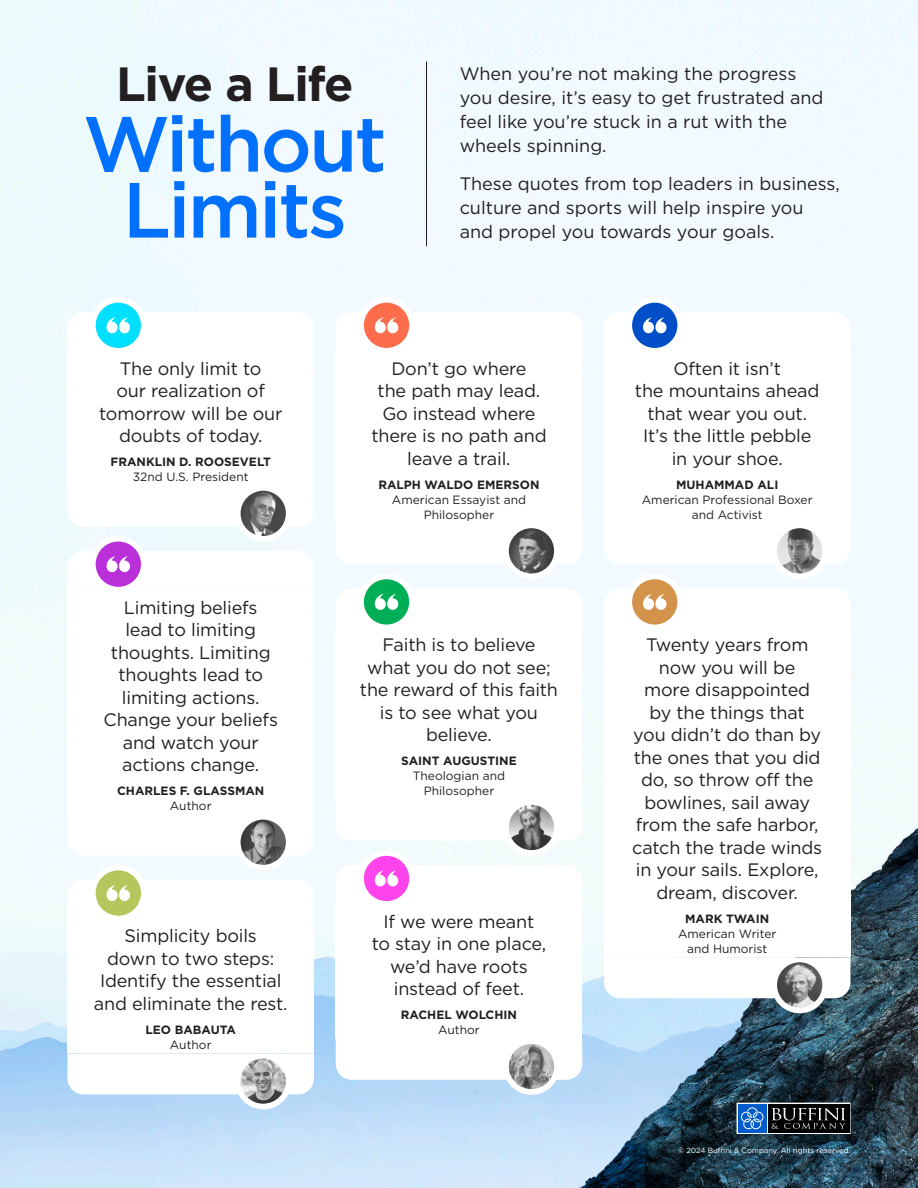
<style>
.page{position:relative;width:918px;height:1188px;background:#fff}
.page>*{position:absolute;margin:0;border:0;box-sizing:border-box;transform-origin:0 0}
.front_H{font:500 78px/66px "Gotham";letter-spacing:-.035em;color:#0070fd;text-align:center}
.front_H-2{font:700 48px "Gotham";letter-spacing:-.025em;color:#231f20}
.quote{font:18px/22.5px "Gotham";letter-spacing:-.01em;color:#231f20;text-align:center}
.quote_Source_Descriptor{font:12px/15px "Gotham";color:#231f20;text-align:center}
.quote_Source{font:700 12px "Gotham";color:#231f20}
.t1{font:7.5px "Gotham";color:#fff}
</style>
<div class="page">
<img style="left:0;top:0;width:918px;height:1188px">
<svg style="left:737px;top:1103px;width:114px;height:31px"></svg>
<div style="left:738px;top:1104px;width:29px;height:29px;background:#005cca"></div>
<svg style="left:741px;top:1107px;width:23px;height:23px"></svg>
<div style="left:768px;top:1104px;width:81px;height:29px;background:#000"></div>
<svg style="left:771px;top:1108px;width:75px;height:21px"></svg>
<hr style="left:426px;top:62px;width:1px;height:184px;background:#231f20">
<div style="left:68px;top:353px;width:246px;height:133px;background:#fff"></div>
<svg style="left:68px;top:297px;width:246px;height:56px"></svg>
<div style="left:336px;top:353px;width:246px;height:170px;background:#fff"></div>
<svg style="left:336px;top:297px;width:246px;height:56px"></svg>
<div style="left:336px;top:906px;width:246px;height:133px;background:#fff"></div>
<svg style="left:336px;top:1039px;width:246px;height:56px"></svg>
<img style="left:509px;top:1044px;width:45px;height:45px">
<div style="left:604px;top:629px;width:246px;height:328px;background:#fff"></div>
<svg style="left:604px;top:957px;width:246px;height:56px"></svg>
<img style="left:777px;top:962px;width:45px;height:46px">
<div style="left:336px;top:629px;width:246px;height:171px;background:#fff"></div>
<svg style="left:336px;top:523px;width:246px;height:106px"></svg>
<svg style="left:336px;top:800px;width:246px;height:106px"></svg>
<img style="left:509px;top:805px;width:45px;height:45px">
<div style="left:604px;top:353px;width:246px;height:170px;background:#fff"></div>
<svg style="left:604px;top:297px;width:247px;height:56px"></svg>
<svg style="left:604px;top:523px;width:247px;height:106px"></svg>
<img style="left:777px;top:528px;width:45px;height:46px;border-radius:23px">
<div style="left:68px;top:592px;width:246px;height:223px;background:#fff"></div>
<svg style="left:68px;top:486px;width:246px;height:106px"></svg>
<div style="left:68px;top:921px;width:246px;height:132px;background:#fff"></div>
<svg style="left:68px;top:815px;width:246px;height:106px"></svg>
<svg style="left:68px;top:1053px;width:246px;height:56px"></svg>
<img style="left:241px;top:1058px;width:45px;height:46px">
<p class="front_H-2" style="left:116px;top:52px;width:239px">Live a Life</p>
<p class="front_H" style="left:83px;top:110px;width:305px">Without<br>Limits</p>
<p class="quote" style="left:460px;top:61px;width:365px;line-height:24px;text-align:left">When you’re not making the progress you desire, it’s easy to get frustrated and feel like you’re stuck in a rut with the wheels spinning.</p>
<p class="quote" style="left:460px;top:171px;width:382px;line-height:24px;text-align:left">These quotes from top leaders in business, culture and sports will help inspire you and propel you towards your goals.</p>
<p class="quote" style="left:99px;top:357px;width:185px">The only limit to<br>our realization of tomorrow will be our doubts of today.</p>
<p class="quote_Source" style="left:111px;top:454px;width:162px">FRANKLIN D. ROOSEVELT</p>
<p class="quote_Source_Descriptor" style="left:133px;top:469px;width:117px">32nd U.S. President</p>
<p class="quote" style="left:104px;top:596px;width:176px">Limiting beliefs lead to limiting thoughts. Limiting thoughts lead to limiting actions.<br>Change your beliefs and watch your actions change.</p>
<p class="quote_Source" style="left:117px;top:783px;width:149px">CHARLES F. GLASSMAN</p>
<p class="quote_Source_Descriptor" style="left:170px;top:798px;width:43px">Author</p>
<p class="quote" style="left:94px;top:924px;width:195px">Simplicity boils<br>down to two steps:<br>Identify the essential and eliminate the rest.</p>
<p class="quote_Source" style="left:146px;top:1022px;width:92px">LEO BABAUTA</p>
<p class="quote_Source_Descriptor" style="left:170px;top:1037px;width:43px">Author</p>
<p class="quote" style="left:371px;top:357px;width:177px">Don’t go where<br>the path may lead.<br>Go instead where there is no path and leave a trail.</p>
<p class="quote_Source" style="left:378px;top:476px;width:163px">RALPH WALDO EMERSON</p>
<p class="quote_Source_Descriptor" style="left:392px;top:492px;width:136px">American Essayist and<br>Philosopher</p>
<p class="quote" style="left:360px;top:633px;width:200px">Faith is to believe what you do not see; the reward of this faith is to see what you believe.</p>
<p class="quote_Source" style="left:401px;top:753px;width:117px">SAINT AUGUSTINE</p>
<p class="quote_Source_Descriptor" style="left:413px;top:768px;width:94px">Theologian and<br>Philosopher</p>
<p class="quote" style="left:372px;top:910px;width:176px">If we were meant<br>to stay in one place, we’d have roots instead of feet.</p>
<p class="quote_Source" style="left:401px;top:1007px;width:118px">RACHEL WOLCHIN</p>
<p class="quote_Source_Descriptor" style="left:438px;top:1022px;width:43px">Author</p>
<p class="quote" style="left:635px;top:357px;width:186px">Often it isn’t<br>the mountains ahead that wear you out.<br>It’s the little pebble in your shoe.</p>
<p class="quote_Source" style="left:676px;top:476px;width:104px">MUHAMMAD ALI</p>
<p class="quote_Source_Descriptor" style="left:642px;top:492px;width:172px">American Professional Boxer and Activist</p>
<p class="quote" style="left:632px;top:633px;width:191px">Twenty years from now you will be<br>more disappointed by the things that you didn’t do than by the ones that you did do, so throw off the bowlines, sail away from the safe harbor, catch the trade winds in your sails. Explore, dream, discover.</p>
<p class="quote_Source" style="left:685px;top:911px;width:86px">MARK TWAIN</p>
<p class="quote_Source_Descriptor" style="left:678px;top:926px;width:100px">American Writer and Humorist</p>
<p class="t1" style="left:678px;top:1146px;width:174px">© 2024 Buffini &amp; Company. All rights reserved.</p>
</div>
